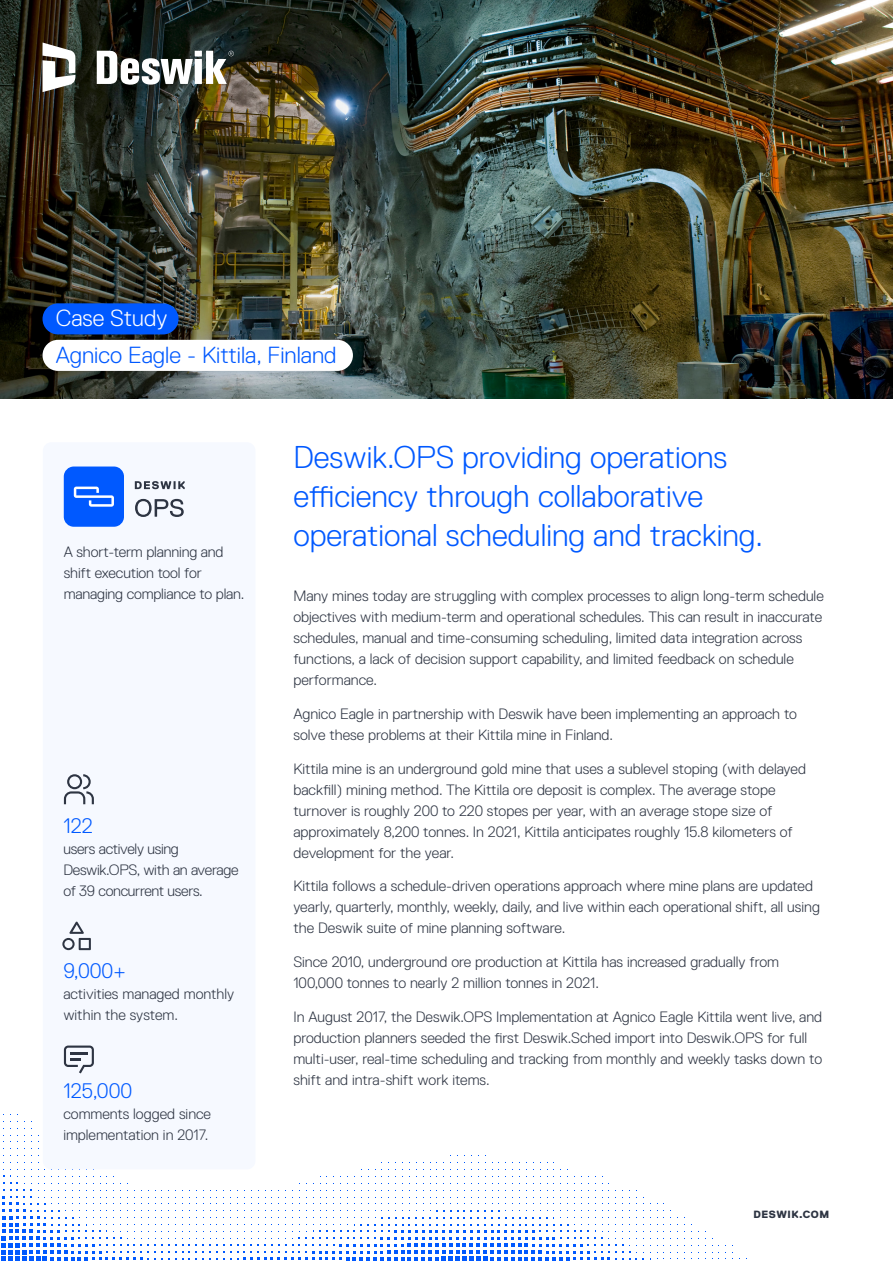
<style>
.page{position:relative;width:893px;height:1263px;background:#fff}
.page>*{position:absolute;margin:0;border:0;box-sizing:border-box;transform-origin:0 0}
.t1{font:300 31.5px/39px "Replica LL";color:#0059ff}
.t2{font:300 23.25px "Replica LL";color:#0059ff}
.t3{font:300 23.25px "Replica LL";color:#fff}
.t4{font:300 21px "Replica LL";color:#0059ff}
.Body_Copy{font:300 15px/21px "Replica LL";color:#2e3543}
.Body_Copy-2{font:300 15px/21px "Replica LL";letter-spacing:-.02em;color:#2e3543}
.t5{font:800 10.5px "Replica LL";letter-spacing:.05em;color:#2e3543}
</style>
<div class="page">
<svg style="left:1px;top:1176px;width:629px;height:85px"></svg>
<img style="left:503px;top:0;width:390px;height:398px">
<img style="left:0;top:0;width:503px;height:398px">
<div style="left:43px;top:442px;width:212px;height:727px;background:#f6f9ff;border-radius:9px"></div>
<svg style="left:97px;top:51px;width:137px;height:34px"></svg>
<svg style="left:43px;top:43px;width:32px;height:49px"></svg>
<div style="left:43px;top:340px;width:310px;height:31px;background:#fff;border-radius:16px"></div>
<div style="left:43px;top:303px;width:136px;height:31px;background:#0059ff;border-radius:16px"></div>
<div style="left:64px;top:466px;width:60px;height:61px;background:#0059ff;border-radius:10px"></div>
<svg style="left:74px;top:487px;width:40px;height:20px"></svg>
<svg style="left:135px;top:481px;width:50px;height:8px"></svg>
<svg style="left:135px;top:499px;width:49px;height:18px"></svg>
<svg style="left:64px;top:774px;width:30px;height:30px"></svg>
<svg style="left:64px;top:1045px;width:30px;height:28px"></svg>
<svg style="left:62px;top:922px;width:29px;height:28px"></svg>
<p class="t3" style="left:56px;top:305px;width:113px">Case Study</p>
<p class="t2" style="left:56px;top:342px;width:282px">Agnico Eagle - Kittila, Finland</p>
<p class="Body_Copy" style="left:64px;top:541px;width:182px">A short-term planning and shift execution tool for managing compliance to plan.</p>
<h2 class="t4" style="left:63px;top:814px;width:31px">122</h2>
<h2 class="Body_Copy-2" style="left:63px;top:838px;width:177px">users actively using<br>Deswik.OPS, with an average of 39 concurrent users.</h2>
<h2 class="t4" style="left:63px;top:959px;width:64px">9,000+</h2>
<h2 class="Body_Copy" style="left:63px;top:984px;width:172px">activities managed monthly within the system.</h2>
<h2 class="t4" style="left:63px;top:1079px;width:70px">125,000</h2>
<h2 class="Body_Copy" style="left:63px;top:1104px;width:149px">comments logged since implementation in 2017.</h2>
<h1 class="t1" style="left:293px;top:438px;width:471px">Deswik.OPS providing operations efficiency through collaborative operational scheduling and tracking.</h1>
<p class="Body_Copy" style="left:293px;top:585px;width:532px">Many mines today are struggling with complex processes to align long-term schedule objectives with medium-term and operational schedules. This can result in inaccurate schedules, manual and time-consuming scheduling, limited data integration across functions, a lack of decision support capability, and limited feedback on schedule performance.</p>
<p class="Body_Copy" style="left:293px;top:703px;width:505px">Agnico Eagle in partnership with Deswik have been implementing an approach to solve these problems at their Kittila mine in Finland.</p>
<p class="Body_Copy" style="left:293px;top:758px;width:514px">Kittila mine is an underground gold mine that uses a sublevel stoping (with delayed backfill) mining method. The Kittila ore deposit is complex. The average stope turnover is roughly 200 to 220 stopes per year, with an average stope size of approximately 8,200 tonnes. In 2021, Kittila anticipates roughly 15.8 kilometers of development for the year.</p>
<p class="Body_Copy" style="left:293px;top:876px;width:528px">Kittila follows a schedule-driven operations approach where mine plans are updated yearly, quarterly, monthly, weekly, daily, and live within each operational shift, all using the Deswik suite of mine planning software.</p>
<p class="Body_Copy" style="left:293px;top:951px;width:487px">Since 2010, underground ore production at Kittila has increased gradually from<br>100,000 tonnes to nearly 2 million tonnes in 2021.</p>
<p class="Body_Copy" style="left:293px;top:1006px;width:530px">In August 2017, the Deswik.OPS Implementation at Agnico Eagle Kittila went live, and production planners seeded the first Deswik.Sched import into Deswik.OPS for full multi-user, real-time scheduling and tracking from monthly and weekly tasks down to shift and intra-shift work items.</p>
<p class="t5" style="left:754px;top:1209px;width:77px">DESWIK.COM</p>
</div>
